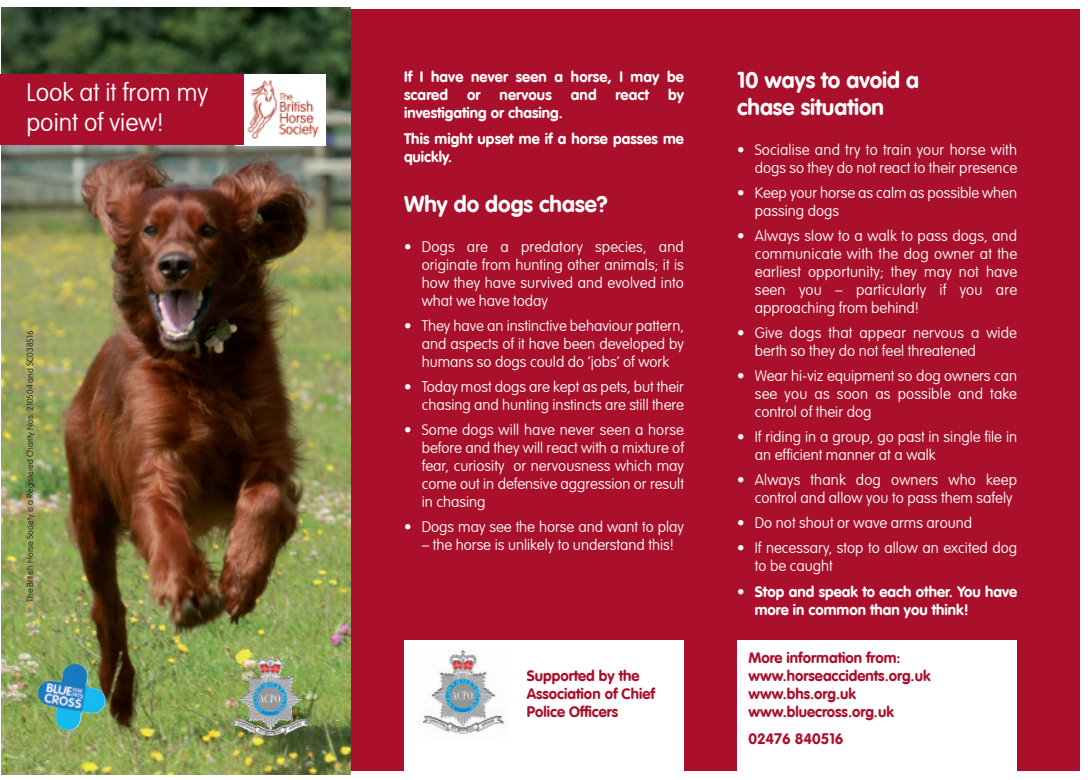
<style>
.page{position:relative;width:1088px;height:780px;background:#fff}
.page>*{position:absolute;margin:0;border:0;box-sizing:border-box;transform-origin:0 0}
.t1{font:100 25px/30px "VAG Rounded LT";color:#fff}
.t2{font:700 22.5px/27px "VAG Rounded LT";color:#fff}
.t3{font:100 15px/18px "VAG Rounded LT";color:#fff;text-align:justify}
.t4{font:700 15px/18px "VAG Rounded LT";color:#fff}
.t5{font:700 15px/18px "VAG Rounded LT";color:#aa0f2b}
.t6{font:100 8.75px "VAG Rounded LT";color:#231f20}
.s1{font-weight:100}
</style>
<div class="page">
<div style="left:6px;top:9px;width:1073px;height:761px;background:#aa0f2b"></div>
<img style="left:1px;top:8px;width:350px;height:766px">
<img style="left:244px;top:74px;width:82px;height:71px">
<div style="left:0;top:74px;width:244px;height:71px;background:#aa0f2b"></div>
<img style="left:268px;top:654px;width:40px;height:75px">
<img style="left:38px;top:663px;width:67px;height:67px">
<div style="left:404px;top:640px;width:280px;height:138px;background:#fff"></div>
<img style="left:422px;top:649px;width:83px;height:86px">
<div style="left:737px;top:640px;width:280px;height:138px;background:#fff"></div>
<h1 class="t1" style="left:26px;top:78px;width:183px">Look at it from my point of view!</h1>
<p class="t6" style="left:25px;top:602px;width:273px;rotate:-90deg">The British Horse Society is a Registered Charity Nos. 210504 and SC038516</p>
<p class="t4" style="left:404px;top:69px;width:281px">If I have never seen a horse, I may be scared</p>
<p class="t4" style="left:467px;top:87px;width:15px">or</p>
<p class="t4" style="left:499px;top:87px;width:54px">nervous</p>
<p class="t4" style="left:571px;top:87px;width:27px">and</p>
<p class="t4" style="left:616px;top:87px;width:35px">react</p>
<p class="t4" style="left:668px;top:87px;width:17px">by</p>
<p class="t4" style="left:404px;top:101px;width:281px;line-height:25.1px">investigating or chasing.<br>This might upset me if a horse passes me</p>
<p class="t4" style="left:404px;top:148px;width:50px">quickly.</p>
<h2 class="t2" style="left:404px;top:192px;width:205px">Why do dogs chase?</h2>
<p class="t3" style="left:422px;top:238px;width:264px;text-indent:-18px">• Dogs are a predatory species, and originate from hunting other animals; it is how they have survived and evolved into what we have today</p>
<p class="t3" style="left:422px;top:317px;width:264px;text-indent:-18px">• They have an instinctive behaviour pattern, and aspects of it have been developed by humans so dogs could do ‘jobs’ of work</p>
<p class="t3" style="left:404px;top:378px;width:281px;text-align:right">• Today most dogs are kept as pets, but their chasing and hunting instincts are still there</p>
<p class="t3" style="left:422px;top:421px;width:264px;text-indent:-18px">• Some dogs will have never seen a horse before and they will react with a mixture of fear, curiosity or nervousness which may come out in defensive aggression or result in chasing</p>
<p class="t3" style="left:404px;top:518px;width:281px">• Dogs may see the horse and want to play</p>
<p class="t3" style="left:422px;top:536px;width:254px">– the horse is unlikely to understand this!</p>
<p class="t5" style="left:527px;top:667px;width:130px">Supported by the<br>Association of Chief<br>Police Officers</p>
<h2 class="t2" style="left:737px;top:68px;width:184px">10 ways to avoid a chase situation</h2>
<p class="t3" style="left:737px;top:141px;width:281px;text-align:right">• Socialise and try to train your horse with dogs so they do not react to their presence</p>
<p class="t3" style="left:755px;top:184px;width:264px;text-indent:-18px">• Keep your horse as calm as possible when passing dogs</p>
<p class="t3" style="left:755px;top:227px;width:264px;text-indent:-18px">• Always slow to a walk to pass dogs, and communicate with the dog owner at the earliest opportunity; they may not have seen you – particularly if you are approaching from behind!</p>
<p class="t3" style="left:755px;top:324px;width:264px;text-indent:-18px">• Give dogs that appear nervous a wide berth so they do not feel threatened</p>
<p class="t3" style="left:755px;top:367px;width:264px;text-indent:-18px">• Wear hi-viz equipment so dog owners can see you as soon as possible and take control of their dog</p>
<p class="t3" style="left:755px;top:428px;width:264px;text-indent:-18px">• If riding in a group, go past in single file in an efficient manner at a walk</p>
<p class="t3" style="left:755px;top:471px;width:264px;text-indent:-18px">• Always thank dog owners who keep control and allow you to pass them safely</p>
<p class="t3" style="left:737px;top:514px;width:236px">• Do not shout or wave arms around</p>
<p class="t3" style="left:755px;top:539px;width:264px;text-indent:-18px">• If necessary, stop to allow an excited dog to be caught</p>
<p class="t4" style="left:755px;top:583px;width:264px;text-indent:-18px"><span class="s1">•</span> Stop and speak to each other. You have more in common than you think!</p>
<p class="t5" style="left:748px;top:649px;width:184px">More information from: www.horseaccidents.org.uk www.bhs.org.uk www.bluecross.org.uk</p>
<p class="t5" style="left:748px;top:730px;width:97px">02476 840516</p>
</div>
